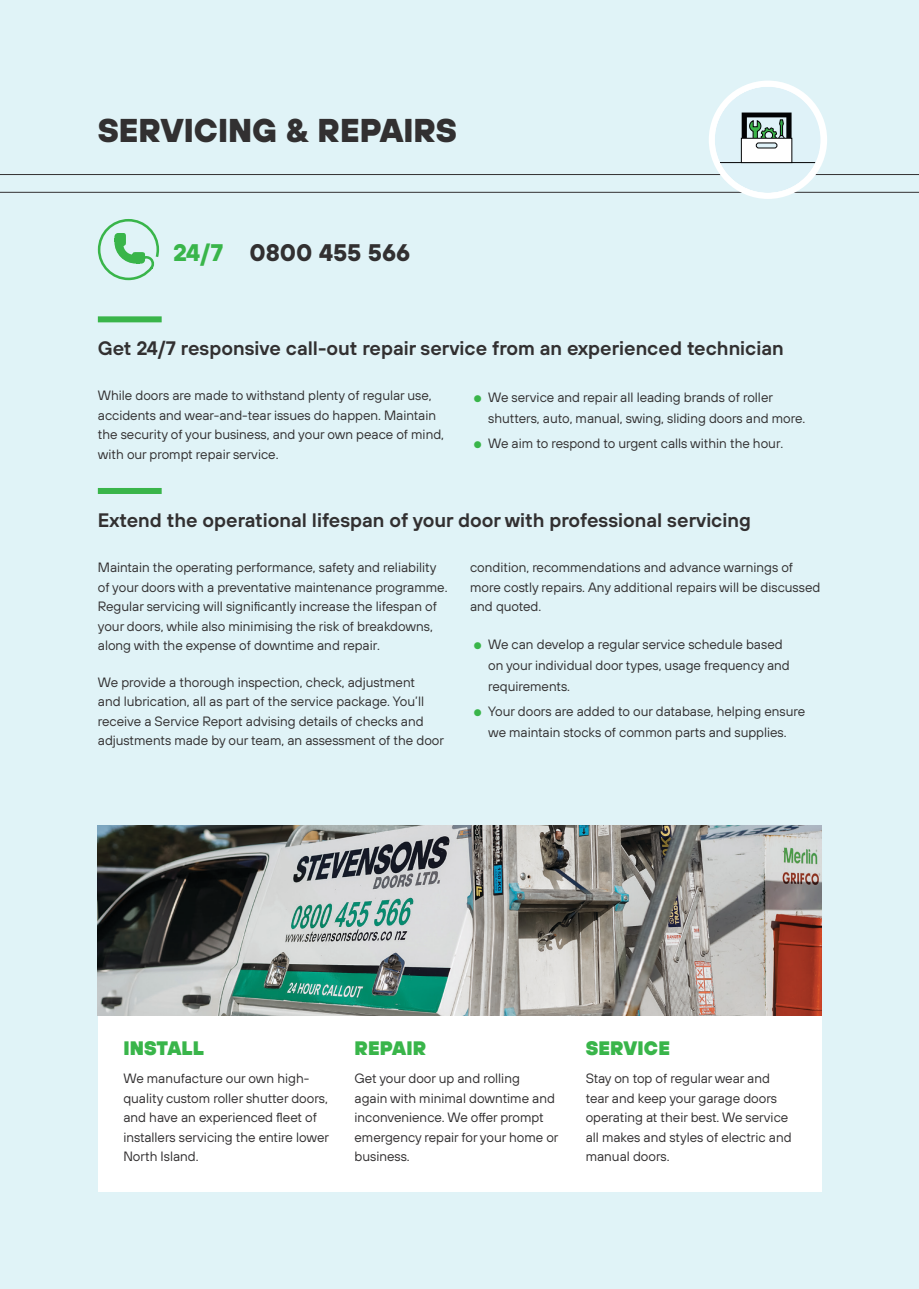
<style>
.page{position:relative;width:919px;height:1289px;background:#fff}
.page>*{position:absolute;margin:0;border:0;box-sizing:border-box;transform-origin:0 0}
.Section_Header{font:800 33px "TT Hoves";color:#323031}
.Intro_Text__black{font:700 24px "TT Hoves";color:#323031}
.Intro_Text__black-2{font:600 19.5px "TT Hoves";color:#323031}
.Heading_6__green{font:900 19.5px "TT Hoves";letter-spacing:.01em;color:#39b54a}
.Body_Text__black{font:13.5px/19.5px "TT Hoves";color:#323031}
.s1{color:#39b54a}
.s2{font-size:34.5px;color:#39b54a}
</style>
<div class="page">
<div style="left:0;top:0;width:918px;height:1288px;background:#e0f3f7"></div>
<hr style="left:0;top:192px;width:918px;height:1px;background:#323031">
<hr style="left:0;top:174px;width:918px;height:1px;background:#323031">
<div style="left:98px;top:1015px;width:723px;height:176px;background:#fff"></div>
<div style="left:711px;top:84px;width:113px;height:112px;background:#fff;border-radius:50%"></div>
<div style="left:714px;top:87px;width:106px;height:106px;background:#dff2f8;border-radius:50%"></div>
<hr style="left:719px;top:162px;width:96px;height:1px;background:#020304">
<svg style="left:741px;top:112px;width:50px;height:26px"></svg>
<div style="left:741px;top:138px;width:50px;height:25px;background:#fff"></div>
<div style="left:741px;top:138px;width:51px;height:25px;border:1px solid #020304"></div>
<div style="left:756px;top:143px;width:20px;height:5px;background:#dff2f8;border-radius:2px"></div>
<div style="left:756px;top:143px;width:21px;height:5px;border:1px solid #020304;border-radius:2px"></div>
<div style="left:708px;top:81px;width:119px;height:118px;border:6px solid #fff;border-radius:50%"></div>
<div style="left:98px;top:316px;width:64px;height:6px;background:#39b54a"></div>
<div style="left:98px;top:488px;width:64px;height:6px;background:#39b54a"></div>
<svg style="left:97px;top:219px;width:63px;height:62px"></svg>
<img style="left:98px;top:825px;width:723px;height:190px">
<p class="Section_Header" style="left:98px;top:108px;width:361px">SERVICING &amp; REPAIRS</p>
<p class="Intro_Text__black" style="left:173px;top:236px;width:239px"><span class="s1">24/7</span> 0800 455 566</p>
<p class="Intro_Text__black-2" style="left:98px;top:336px;width:687px">Get 24/7 responsive call-out repair service from an experienced technician</p>
<p class="Body_Text__black" style="left:98px;top:386px;width:348px">While doors are made to withstand plenty of regular use, accidents and wear-and-tear issues do happen. Maintain the security of your business, and your own peace of mind, with our prompt repair service.</p>
<p class="Body_Text__black" style="left:488px;top:386px;width:319px;line-height:21px;text-indent:-18px"><span class="s2">•</span> ✓We service and repair all leading brands of roller shutters, auto, manual, swing, sliding doors and more.</p>
<p class="Body_Text__black" style="left:470px;top:433px;width:314px"><span class="s2">•</span> We aim to respond to urgent calls within the hour.</p>
<p class="Intro_Text__black-2" style="left:98px;top:507px;width:654px">Extend the operational lifespan of your door with professional servicing</p>
<p class="Body_Text__black" style="left:98px;top:557px;width:351px">Maintain the operating performance, safety and reliability of your doors with a preventative maintenance programme.<br>Regular servicing will significantly increase the lifespan of your doors, while also minimising the risk of breakdowns, along with the expense of downtime and repair.</p>
<p class="Body_Text__black" style="left:98px;top:672px;width:348px">We provide a thorough inspection, check, adjustment<br>and lubrication, all as part of the service package. You’ll receive a Service Report advising details of checks and adjustments made by our team, an assessment of the door</p>
<p class="Body_Text__black" style="left:470px;top:557px;width:352px">condition, recommendations and advance warnings of more costly repairs. Any additional repairs will be discussed and quoted.</p>
<p class="Body_Text__black" style="left:488px;top:633px;width:303px;line-height:21px;text-indent:-18px"><span class="s2">•</span> ✓We can develop a regular service schedule based on your individual door types, usage frequency and requirements.</p>
<p class="Body_Text__black" style="left:470px;top:701px;width:336px;line-height:21px;text-align:center"><span class="s2">•</span> ✓Your doors are added to our database, helping ensure we maintain stocks of common parts and supplies.</p>
<p class="Heading_6__green" style="left:123px;top:1034px;width:82px">INSTALL</p>
<p class="Body_Text__black" style="left:123px;top:1068px;width:207px">We manufacture our own high&shy;quality custom roller shutter doors, and have an experienced fleet of installers servicing the entire lower<br>North Island.</p>
<p class="Heading_6__green" style="left:354px;top:1034px;width:73px">REPAIR</p>
<p class="Body_Text__black" style="left:354px;top:1068px;width:205px">Get your door up and rolling<br>again with minimal downtime and inconvenience. We offer prompt emergency repair for your home or business.</p>
<p class="Heading_6__green" style="left:585px;top:1034px;width:86px">SERVICE</p>
<p class="Body_Text__black" style="left:585px;top:1068px;width:207px">Stay on top of regular wear and tear and keep your garage doors operating at their best. We service all makes and styles of electric and manual doors.</p>
</div>
